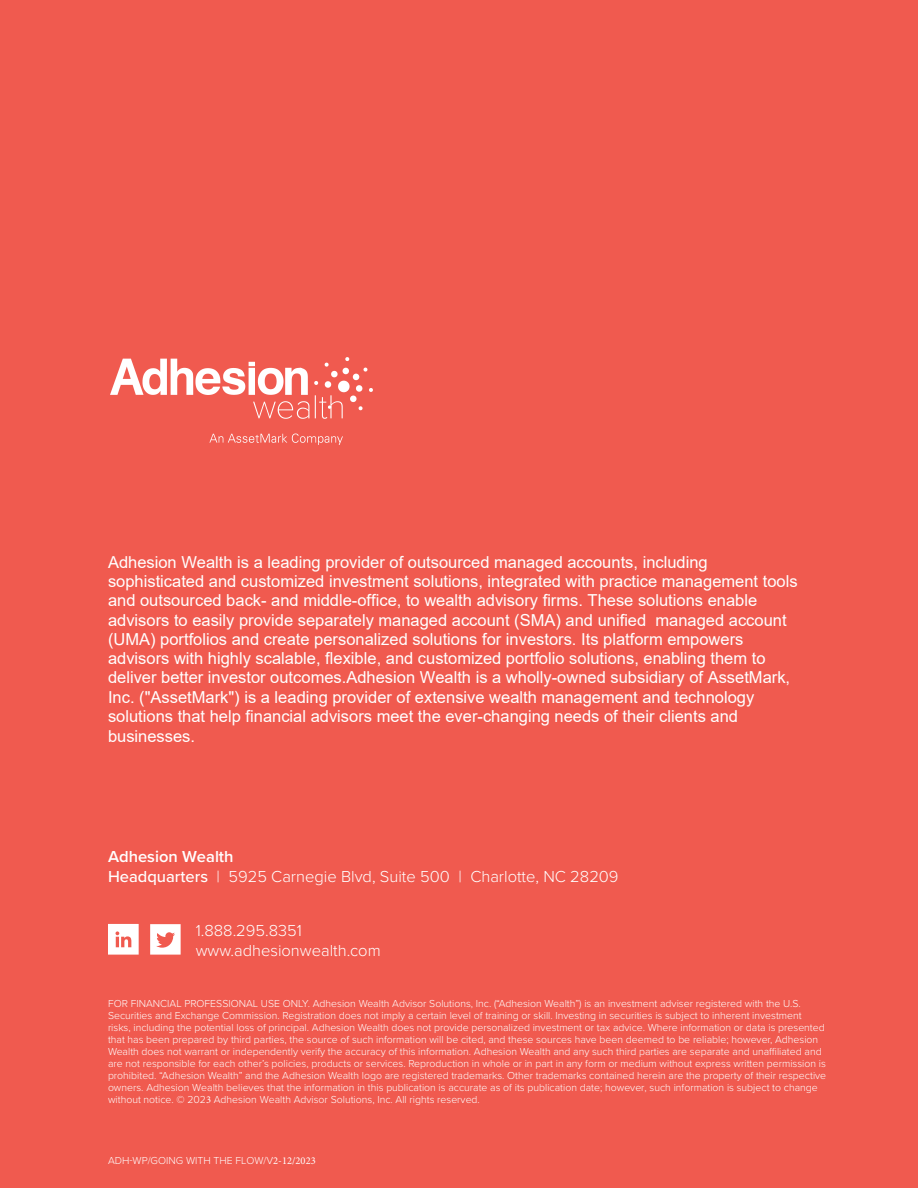
<style>
.page{position:relative;width:918px;height:1188px;background:#f05a4f}
.page>*{position:absolute;margin:0;border:0;box-sizing:border-box;transform-origin:0 0}
.t1{font:16.5px/19.4px "Arial";color:#fff}
.t2{font:300 16.5px/20.1px "Proxima Nova";color:#fff}
.t3{font:300 10.5px/12px "Proxima Nova";color:#fff}
.s1{font-weight:600}
.s2{font-weight:500}
.s3{font-family:"Minion Pro";font-weight:400}
</style>
<div class="page">
<svg style="left:108px;top:924px;width:31px;height:31px"></svg>
<svg style="left:150px;top:924px;width:31px;height:31px"></svg>
<img style="left:110px;top:358px;width:263px;height:87px">
<p class="t1" style="left:108px;top:552px;width:691px">Adhesion Wealth is a leading provider of outsourced managed accounts, including sophisticated and customized investment solutions, integrated with practice management tools and outsourced back- and middle-office, to wealth advisory firms. These solutions enable advisors to easily provide separately managed account (SMA) and unified managed account (UMA) portfolios and create personalized solutions for investors. Its platform empowers advisors with highly scalable, flexible, and customized portfolio solutions, enabling them to deliver better investor outcomes.Adhesion Wealth is a wholly-owned subsidiary of AssetMark, Inc. ("AssetMark") is a leading provider of extensive wealth management and technology solutions that help financial advisors meet the ever-changing needs of their clients and businesses.</p>
<p class="t2" style="left:108px;top:846px;width:512px"><span class="s1">Adhesion Wealth<br></span><span class="s2">Headquarters</span> | 5925 Carnegie Blvd, Suite 500 | Charlotte, NC 28209</p>
<p class="t2" style="left:196px;top:920px;width:108px">1.888.295.8351</p>
<p class="t2" style="left:196px;top:939px;width:186px">www.adhesionwealth.com</p>
<p class="t3" style="left:108px;top:997px;width:720px">FOR FINANCIAL PROFESSIONAL USE ONLY. Adhesion Wealth Advisor Solutions, Inc. (“Adhesion Wealth”) is an investment adviser registered with the U.S.<br>Securities and Exchange Commission. Registration does not imply a certain level of training or skill. Investing in securities is subject to inherent investment risks, including the potential loss of principal. Adhesion Wealth does not provide personalized investment or tax advice. Where information or data is presented that has been prepared by third parties, the source of such information will be cited, and these sources have been deemed to be reliable; however, Adhesion Wealth does not warrant or independently verify the accuracy of this information. Adhesion Wealth and any such third parties are separate and unaffiliated and are not responsible for each other’s policies, products or services. Reproduction in whole or in part in any form or medium without express written permission is prohibited. “Adhesion Wealth” and the Adhesion Wealth logo are registered trademarks. Other trademarks contained herein are the property of their respective owners. Adhesion Wealth believes that the information in this publication is accurate as of its publication date; however, such information is subject to change without notice. © 202<span class="s3">3</span> Adhesion Wealth Advisor Solutions, Inc. All rights reserved.</p>
<p class="t3" style="left:108px;top:1153px;width:209px">ADH-WP/GOING WITH THE FLOW/V<span class="s3">2-12/2023</span></p>
</div>
